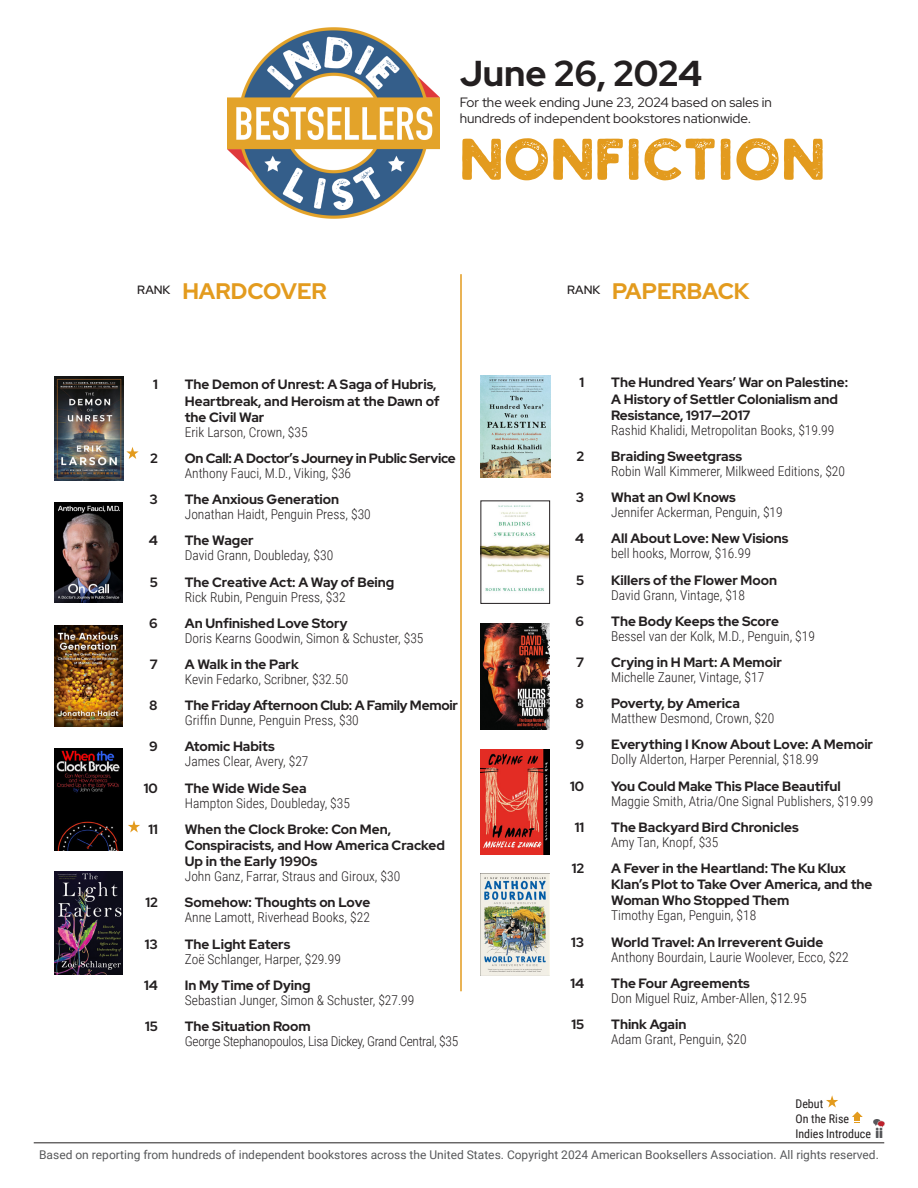
<style>
.page{position:relative;width:918px;height:1188px;background:#fff}
.page>*{position:absolute;margin:0;border:0;box-sizing:border-box;transform-origin:0 0}
.t1{font:54px "Holtzberg";letter-spacing:.01em;color:#e39b1e}
.t2{font:700 36px "Red Hat Display";color:#231f20}
.t3{font:700 22.5px "Red Hat Display";color:#e39b1e}
.Book_Title___Rank{font:700 13.5px/16.2px "Red Hat Display";color:#231f20}
.Bibliography{font:300 13.5px "Roboto Condensed";color:#231f20}
.t4{font:13.5px/16.2px "Red Hat Display";color:#231f20}
.Bibliography-2{font:300 13.5px "Roboto Condensed";letter-spacing:-.025em;color:#231f20}
.Book_Title___Rank-2{font:700 13.5px "Red Hat Display";letter-spacing:-.02em;color:#231f20}
.t5{font:12px "Roboto";color:#57585a}
.Book_Title{font:12px "Roboto Condensed";color:#231f20}
.t6{font:600 12px "Red Hat Display";color:#231f20}
</style>
<div class="page">
<img style="left:228px;top:27px;width:211px;height:192px">
<hr style="left:34px;top:1143px;width:850px;height:1px;background:#231f20">
<hr style="left:460px;top:274px;width:2px;height:717px;background:#e39b1e">
<svg style="left:826px;top:1095px;width:12px;height:13px"></svg>
<svg style="left:852px;top:1112px;width:11px;height:11px"></svg>
<img style="left:873px;top:1119px;width:11px;height:19px">
<img style="left:54px;top:376px;width:70px;height:104px">
<img style="left:54px;top:625px;width:69px;height:102px">
<img style="left:54px;top:503px;width:69px;height:99px">
<img style="left:54px;top:871px;width:68px;height:103px">
<img style="left:54px;top:748px;width:69px;height:103px">
<svg style="left:128px;top:820px;width:12px;height:12px"></svg>
<svg style="left:126px;top:447px;width:13px;height:12px"></svg>
<img style="left:481px;top:375px;width:69px;height:102px">
<img style="left:483px;top:505px;width:65px;height:86px">
<div style="left:481px;top:501px;width:69px;height:102px;border:1px solid #231f20"></div>
<img style="left:481px;top:874px;width:68px;height:101px">
<img style="left:481px;top:749px;width:68px;height:106px">
<img style="left:481px;top:624px;width:68px;height:106px">
<h2 class="t2" style="left:460px;top:50px;width:244px">June 26, 2024</h2>
<p class="t4" style="left:460px;top:94px;width:314px">For the week ending June 23, 2024 based on sales in hundreds of independent bookstores nationwide.</p>
<p class="t1" style="left:462px;top:136px;width:366px">NONFICTION</p>
<p class="t6" style="left:137px;top:282px;width:35px">RANK</p>
<p class="t3" style="left:182px;top:277px;width:146px">HARDCOVER</p>
<p class="t6" style="left:567px;top:282px;width:35px">RANK</p>
<p class="t3" style="left:612px;top:277px;width:139px">PAPERBACK</p>
<p class="Book_Title___Rank" style="left:153px;top:376px;width:6px">1</p>
<p class="Book_Title___Rank" style="left:185px;top:376px;width:256px">The Demon of Unrest: A Saga of Hubris,<br>Heartbreak, and Heroism at the Dawn of the Civil War</p>
<p class="Bibliography" style="left:185px;top:423px;width:124px">Erik Larson, Crown, $35</p>
<p class="Book_Title___Rank" style="left:150px;top:450px;width:9px">2</p>
<p class="Book_Title___Rank-2" style="left:185px;top:450px;width:272px">On Call: A Doctor’s Journey in Public Service</p>
<p class="Bibliography" style="left:185px;top:464px;width:168px">Anthony Fauci, M.D., Viking, $36</p>
<p class="Book_Title___Rank" style="left:150px;top:491px;width:10px">3</p>
<p class="Book_Title___Rank" style="left:185px;top:491px;width:156px">The Anxious Generation</p>
<p class="Bibliography" style="left:185px;top:505px;width:187px">Jonathan Haidt, Penguin Press, $30</p>
<p class="Book_Title___Rank" style="left:149px;top:532px;width:11px">4</p>
<p class="Book_Title___Rank" style="left:185px;top:532px;width:70px">The Wager</p>
<p class="Bibliography" style="left:185px;top:546px;width:150px">David Grann, Doubleday, $30</p>
<p class="Book_Title___Rank" style="left:150px;top:574px;width:10px">5</p>
<p class="Book_Title___Rank" style="left:185px;top:574px;width:211px">The Creative Act: A Way of Being</p>
<p class="Bibliography" style="left:185px;top:587px;width:162px">Rick Rubin, Penguin Press, $32</p>
<p class="Book_Title___Rank" style="left:149px;top:615px;width:10px">6</p>
<p class="Book_Title___Rank" style="left:185px;top:615px;width:164px">An Unfinished Love Story</p>
<p class="Bibliography" style="left:185px;top:629px;width:240px">Doris Kearns Goodwin, Simon &amp; Schuster, $35</p>
<p class="Book_Title___Rank" style="left:150px;top:656px;width:10px">7</p>
<p class="Book_Title___Rank" style="left:185px;top:656px;width:115px">A Walk in the Park</p>
<p class="Bibliography" style="left:185px;top:670px;width:165px">Kevin Fedarko, Scribner, $32.50</p>
<p class="Book_Title___Rank" style="left:149px;top:697px;width:10px">8</p>
<p class="Book_Title___Rank" style="left:185px;top:697px;width:275px">The Friday Afternoon Club: A Family Memoir</p>
<p class="Bibliography" style="left:185px;top:711px;width:175px">Griffin Dunne, Penguin Press, $30</p>
<p class="Book_Title___Rank" style="left:149px;top:738px;width:10px">9</p>
<p class="Book_Title___Rank" style="left:185px;top:738px;width:91px">Atomic Habits</p>
<p class="Bibliography" style="left:185px;top:752px;width:125px">James Clear, Avery, $27</p>
<p class="Book_Title___Rank" style="left:144px;top:779px;width:15px">10</p>
<p class="Book_Title___Rank" style="left:185px;top:779px;width:123px">The Wide Wide Sea</p>
<p class="Bibliography" style="left:185px;top:793px;width:167px">Hampton Sides, Doubleday, $35</p>
<p class="Book_Title___Rank" style="left:148px;top:821px;width:11px">11</p>
<p class="Book_Title___Rank" style="left:185px;top:821px;width:262px">When the Clock Broke: Con Men,<br>Conspiracists, and How America Cracked<br>Up in the Early 1990s</p>
<p class="Bibliography" style="left:185px;top:867px;width:217px">John Ganz, Farrar, Straus and Giroux, $30</p>
<p class="Book_Title___Rank" style="left:145px;top:894px;width:14px">12</p>
<p class="Book_Title___Rank" style="left:185px;top:894px;width:187px">Somehow: Thoughts on Love</p>
<p class="Bibliography" style="left:185px;top:908px;width:187px">Anne Lamott, Riverhead Books, $22</p>
<p class="Book_Title___Rank" style="left:145px;top:935px;width:15px">13</p>
<p class="Book_Title___Rank" style="left:185px;top:935px;width:107px">The Light Eaters</p>
<p class="Bibliography" style="left:185px;top:949px;width:158px">Zoë Schlanger, Harper, $29.99</p>
<p class="Book_Title___Rank" style="left:144px;top:977px;width:15px">14</p>
<p class="Book_Title___Rank" style="left:185px;top:977px;width:127px">In My Time of Dying</p>
<p class="Bibliography" style="left:185px;top:991px;width:231px">Sebastian Junger, Simon &amp; Schuster, $27.99</p>
<p class="Book_Title___Rank" style="left:145px;top:1018px;width:14px">15</p>
<p class="Book_Title___Rank" style="left:185px;top:1018px;width:127px">The Situation Room</p>
<p class="Bibliography-2" style="left:185px;top:1032px;width:275px">George Stephanopoulos, Lisa Dickey, Grand Central, $35</p>
<p class="Book_Title___Rank" style="left:579px;top:374px;width:6px">1</p>
<p class="Book_Title___Rank" style="left:611px;top:374px;width:238px">The Hundred Years’ War on Palestine:<br>A History of Settler Colonialism and<br>Resistance, 1917—2017</p>
<p class="Bibliography" style="left:611px;top:421px;width:225px">Rashid Khalidi, Metropolitan Books, $19.99</p>
<p class="Book_Title___Rank" style="left:576px;top:448px;width:9px">2</p>
<p class="Book_Title___Rank" style="left:611px;top:448px;width:132px">Braiding Sweetgrass</p>
<p class="Bibliography" style="left:611px;top:462px;width:235px">Robin Wall Kimmerer, Milkweed Editions, $20</p>
<p class="Book_Title___Rank" style="left:576px;top:489px;width:10px">3</p>
<p class="Book_Title___Rank" style="left:611px;top:489px;width:126px">What an Owl Knows</p>
<p class="Bibliography" style="left:611px;top:503px;width:173px">Jennifer Ackerman, Penguin, $19</p>
<p class="Book_Title___Rank" style="left:575px;top:530px;width:11px">4</p>
<p class="Book_Title___Rank" style="left:611px;top:530px;width:179px">All About Love: New Visions</p>
<p class="Bibliography" style="left:611px;top:544px;width:141px">bell hooks, Morrow, $16.99</p>
<p class="Book_Title___Rank" style="left:576px;top:571px;width:10px">5</p>
<p class="Book_Title___Rank" style="left:611px;top:571px;width:167px">Killers of the Flower Moon</p>
<p class="Bibliography" style="left:611px;top:585px;width:135px">David Grann, Vintage, $18</p>
<p class="Book_Title___Rank" style="left:576px;top:613px;width:10px">6</p>
<p class="Book_Title___Rank" style="left:611px;top:613px;width:169px">The Body Keeps the Score</p>
<p class="Bibliography" style="left:611px;top:627px;width:205px">Bessel van der Kolk, M.D., Penguin, $19</p>
<p class="Book_Title___Rank" style="left:576px;top:654px;width:10px">7</p>
<p class="Book_Title___Rank" style="left:611px;top:654px;width:172px">Crying in H Mart: A Memoir</p>
<p class="Bibliography" style="left:611px;top:668px;width:155px">Michelle Zauner, Vintage, $17</p>
<p class="Book_Title___Rank" style="left:576px;top:695px;width:10px">8</p>
<p class="Book_Title___Rank" style="left:611px;top:695px;width:130px">Poverty, by America</p>
<p class="Bibliography" style="left:611px;top:709px;width:165px">Matthew Desmond, Crown, $20</p>
<p class="Book_Title___Rank" style="left:576px;top:736px;width:10px">9</p>
<p class="Book_Title___Rank" style="left:611px;top:736px;width:263px">Everything I Know About Love: A Memoir</p>
<p class="Bibliography" style="left:611px;top:750px;width:209px">Dolly Alderton, Harper Perennial, $18.99</p>
<p class="Book_Title___Rank" style="left:570px;top:777px;width:15px">10</p>
<p class="Book_Title___Rank" style="left:611px;top:777px;width:231px">You Could Make This Place Beautiful</p>
<p class="Bibliography" style="left:611px;top:791px;width:264px">Maggie Smith, Atria/One Signal Publishers, $19.99</p>
<p class="Book_Title___Rank" style="left:575px;top:819px;width:11px">11</p>
<p class="Book_Title___Rank" style="left:611px;top:819px;width:189px">The Backyard Bird Chronicles</p>
<p class="Bibliography" style="left:611px;top:832px;width:109px">Amy Tan, Knopf, $35</p>
<p class="Book_Title___Rank" style="left:572px;top:860px;width:14px">12</p>
<p class="Book_Title___Rank" style="left:611px;top:860px;width:263px">A Fever in the Heartland: The Ku Klux<br>Klan’s Plot to Take Over America, and the<br>Woman Who Stopped Them</p>
<p class="Bibliography" style="left:611px;top:906px;width:147px">Timothy Egan, Penguin, $18</p>
<p class="Book_Title___Rank" style="left:571px;top:933px;width:15px">13</p>
<p class="Book_Title___Rank" style="left:611px;top:933px;width:214px">World Travel: An Irreverent Guide</p>
<p class="Bibliography" style="left:611px;top:947px;width:239px">Anthony Bourdain, Laurie Woolever, Ecco, $22</p>
<p class="Book_Title___Rank" style="left:570px;top:975px;width:15px">14</p>
<p class="Book_Title___Rank" style="left:611px;top:975px;width:140px">The Four Agreements</p>
<p class="Bibliography" style="left:611px;top:988px;width:197px">Don Miguel Ruiz, Amber-Allen, $12.95</p>
<p class="Book_Title___Rank" style="left:571px;top:1016px;width:14px">15</p>
<p class="Book_Title___Rank" style="left:611px;top:1016px;width:77px">Think Again</p>
<p class="Bibliography" style="left:611px;top:1030px;width:137px">Adam Grant, Penguin, $20</p>
<p class="Book_Title" style="left:795px;top:1095px;width:29px">Debut</p>
<p class="Book_Title" style="left:795px;top:1110px;width:55px">On the Rise</p>
<p class="Book_Title" style="left:795px;top:1125px;width:77px">Indies Introduce</p>
<p class="t5" style="left:39px;top:1146px;width:841px">Based on reporting from hundreds of independent bookstores across the United States. Copyright 2024 American Booksellers Association. All rights reserved.</p>
</div>
